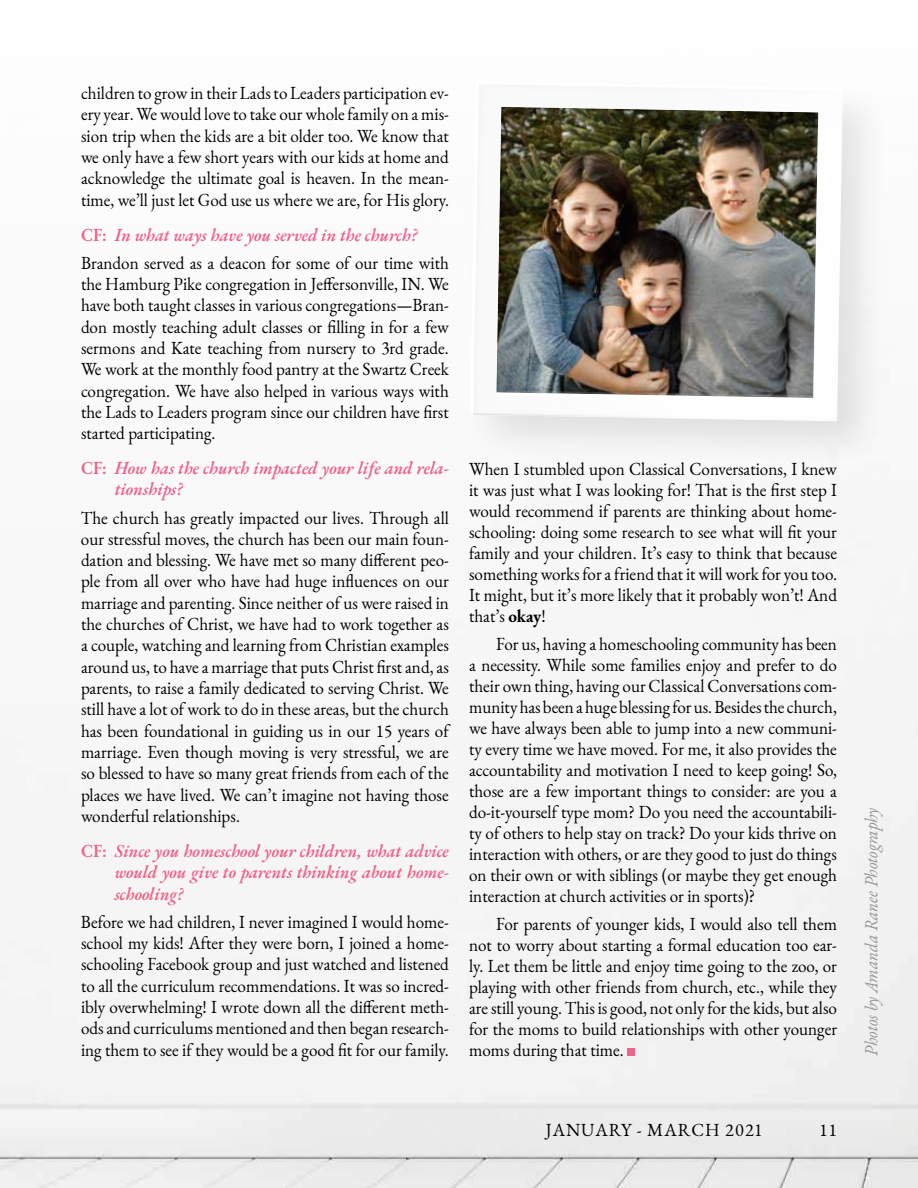
<style>
.page{position:relative;width:918px;height:1188px;background:#fff}
.page>*{position:absolute;margin:0;border:0;box-sizing:border-box;transform-origin:0 0}
.t1{font:18px/21.3px "EB Garamond";color:#000;text-align:justify;scale:.95 1}
.t2{font:italic 600 18px/21.3px "EB Garamond";color:#ed6488;scale:.95 1}
.t3{font:italic 18px "EB Garamond";color:#939598;scale:.95 1}
.t4{font:18px "EB Garamond";letter-spacing:.05em;color:#000}
.t5{font:18px "EB Garamond";color:#000}
.s1{font-weight:600;color:#ed6488}
.s2{font-weight:600;font-style:italic;color:#ed6488}
.s3{font-style:normal}
.s4{font-weight:700}
</style>
<div class="page">
<img style="left:0;top:634px;width:918px;height:554px">
<div style="left:462px;top:73px;width:430px;height:397px;background:#000;opacity:.1"></div>
<svg style="left:471px;top:84px;width:372px;height:338px"></svg>
<div style="left:627px;top:1048px;width:8px;height:8px;background:#ed6488"></div>
<img style="left:496px;top:106px;width:323px;height:293px">
<p class="t1" style="left:81px;top:83px;width:389px">children to grow in their Lads to Leaders participation ev&shy;ery year. We would love to take our whole family on a mis&shy;sion trip when the kids are a bit older too. We know that we only have a few short years with our kids at home and acknowledge the ultimate goal is heaven. In the mean&shy;time, we’ll just let God use us where we are, for His glory.</p>
<p class="t1" style="left:81px;top:221px;width:389px;line-height:28px"><span class="s1">CF:</span> <span class="s2">In what ways have you served in the church?<br></span>Brandon served as a deacon for some of our time with</p>
<p class="t1" style="left:81px;top:273px;width:389px">the Hamburg Pike congregation in Jeffersonville, IN. We have both taught classes in various congregations—Bran&shy;don mostly teaching adult classes or filling in for a few sermons and Kate teaching from nursery to 3rd grade.<br>We work at the monthly food pantry at the Swartz Creek congregation. We have also helped in various ways with the Lads to Leaders program since our children have first started participating.</p>
<p class="t2" style="left:115px;top:458px;width:353px;text-indent:-34px"><span class="s3">CF:</span> How has the church impacted your life and rela&shy;tionships?</p>
<p class="t1" style="left:81px;top:507px;width:389px">The church has greatly impacted our lives. Through all our stressful moves, the church has been our main foun&shy;dation and blessing. We have met so many different peo&shy;ple from all over who have had huge influences on our marriage and parenting. Since neither of us were raised in the churches of Christ, we have had to work together as a couple, watching and learning from Christian examples around us, to have a marriage that puts Christ first and, as parents, to raise a family dedicated to serving Christ. We still have a lot of work to do in these areas, but the church has been foundational in guiding us in our 15 years of marriage. Even though moving is very stressful, we are so blessed to have so many great friends from each of the places we have lived. We can’t imagine not having those wonderful relationships.</p>
<p class="t2" style="left:115px;top:840px;width:353px;text-align:justify;text-indent:-34px"><span class="s3">CF:</span> Since you homeschool your children, what advice would you give to parents thinking about home&shy;schooling?</p>
<p class="t1" style="left:81px;top:911px;width:389px">Before we had children, I never imagined I would home&shy;school my kids! After they were born, I joined a home&shy;schooling Facebook group and just watched and listened to all the curriculum recommendations. It was so incred&shy;ibly overwhelming! I wrote down all the different meth&shy;ods and curriculums mentioned and then began research&shy;ing them to see if they would be a good fit for our family.</p>
<p class="t1" style="left:469px;top:459px;width:389px">When I stumbled upon Classical Conversations, I knew it was just what I was looking for! That is the first step I would recommend if parents are thinking about home&shy;schooling: doing some research to see what will fit your family and your children. It’s easy to think that because something works for a friend that it will work for you too.<br>It might, but it’s more likely that it probably won’t! And that’s <span class="s4">okay</span>!</p>
<p class="t1" style="left:469px;top:633px;width:389px;text-indent:27px">For us, having a homeschooling community has been a necessity. While some families enjoy and prefer to do their own thing, having our Classical Conversations com&shy;munity has been a huge blessing for us. Besides the church, we have always been able to jump into a new communi&shy;ty every time we have moved. For me, it also provides the accountability and motivation I need to keep going! So, those are a few important things to consider: are you a do-it-yourself type mom? Do you need the accountabili&shy;ty of others to help stay on track? Do your kids thrive on interaction with others, or are they good to just do things on their own or with siblings (or maybe they get enough interaction at church activities or in sports)?</p>
<p class="t1" style="left:469px;top:913px;width:389px;text-indent:27px">For parents of younger kids, I would also tell them not to worry about starting a formal education too ear&shy;ly. Let them be little and enjoy time going to the zoo, or playing with other friends from church, etc., while they are still young. This is good, not only for the kids, but also for the moms to build relationships with other younger moms during that time.</p>
<p class="t4" style="left:546px;top:1119px;width:218px">JANUARY - MARCH 2021</p>
<p class="t5" style="left:820px;top:1119px;width:19px">11</p>
<p class="t3" style="left:860px;top:1056px;width:264px;rotate:-90deg">Photos by Amanda Ranee Photography</p>
</div>
